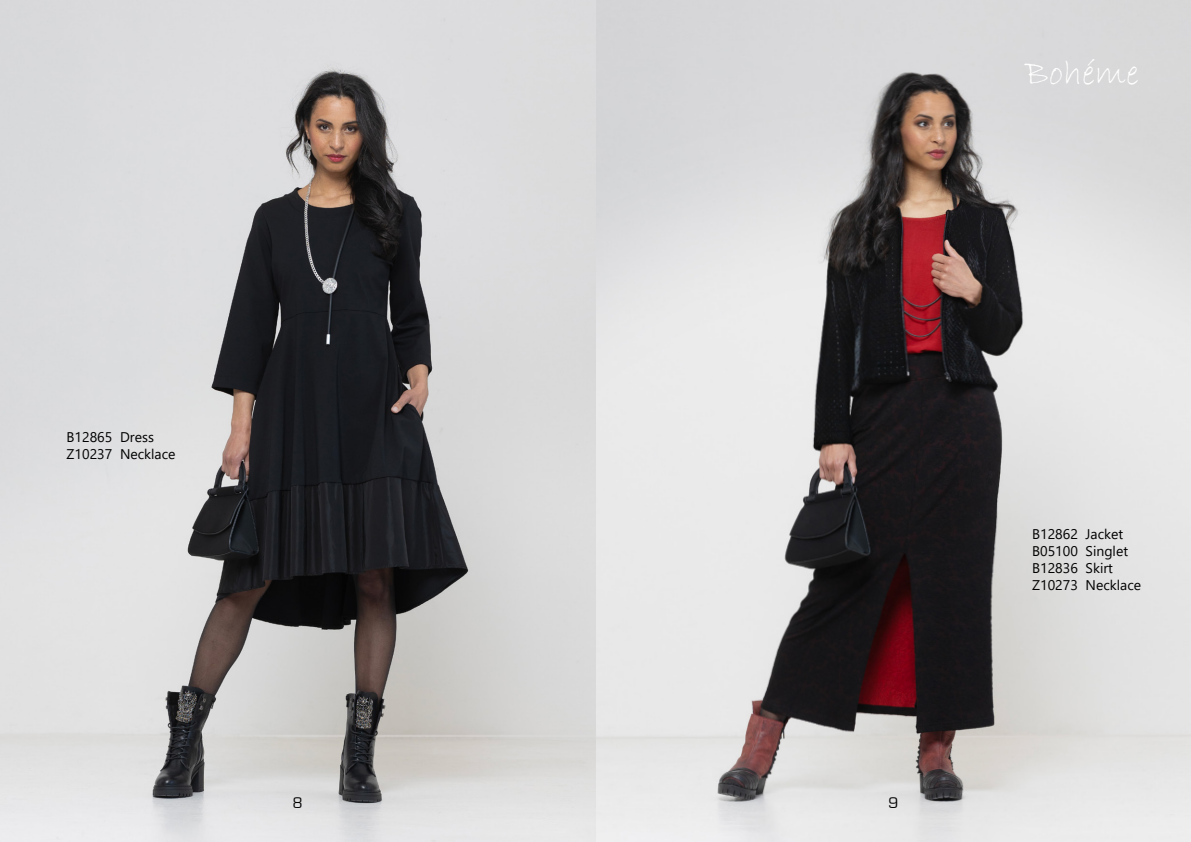
<style>
.page{position:relative;width:1191px;height:842px;background:#fff}
.page>*{position:absolute;margin:0;border:0;box-sizing:border-box;transform-origin:0 0}
.t1{font:36px "Bradley Hand ITC";color:#fff}
.t2{font:16px "Eurostile";color:#000}
.t3{font:14px/16.8px "Segoe UI";color:#000}
</style>
<div class="page">
<img style="left:0;top:0;width:1191px;height:842px">
<h1 class="t1" style="left:1025px;top:50px;width:115px">Bohéme</h1>
<p class="t3" style="left:67px;top:428px;width:110px">B12865 Dress<br>Z10237 Necklace</p>
<p class="t2" style="left:293px;top:794px;width:11px">8</p>
<p class="t2" style="left:888px;top:794px;width:11px">9</p>
<p class="t3" style="left:1032px;top:525px;width:110px">B12862 Jacket<br>B05100 Singlet<br>B12836 Skirt<br>Z10273 Necklace</p>
</div>
